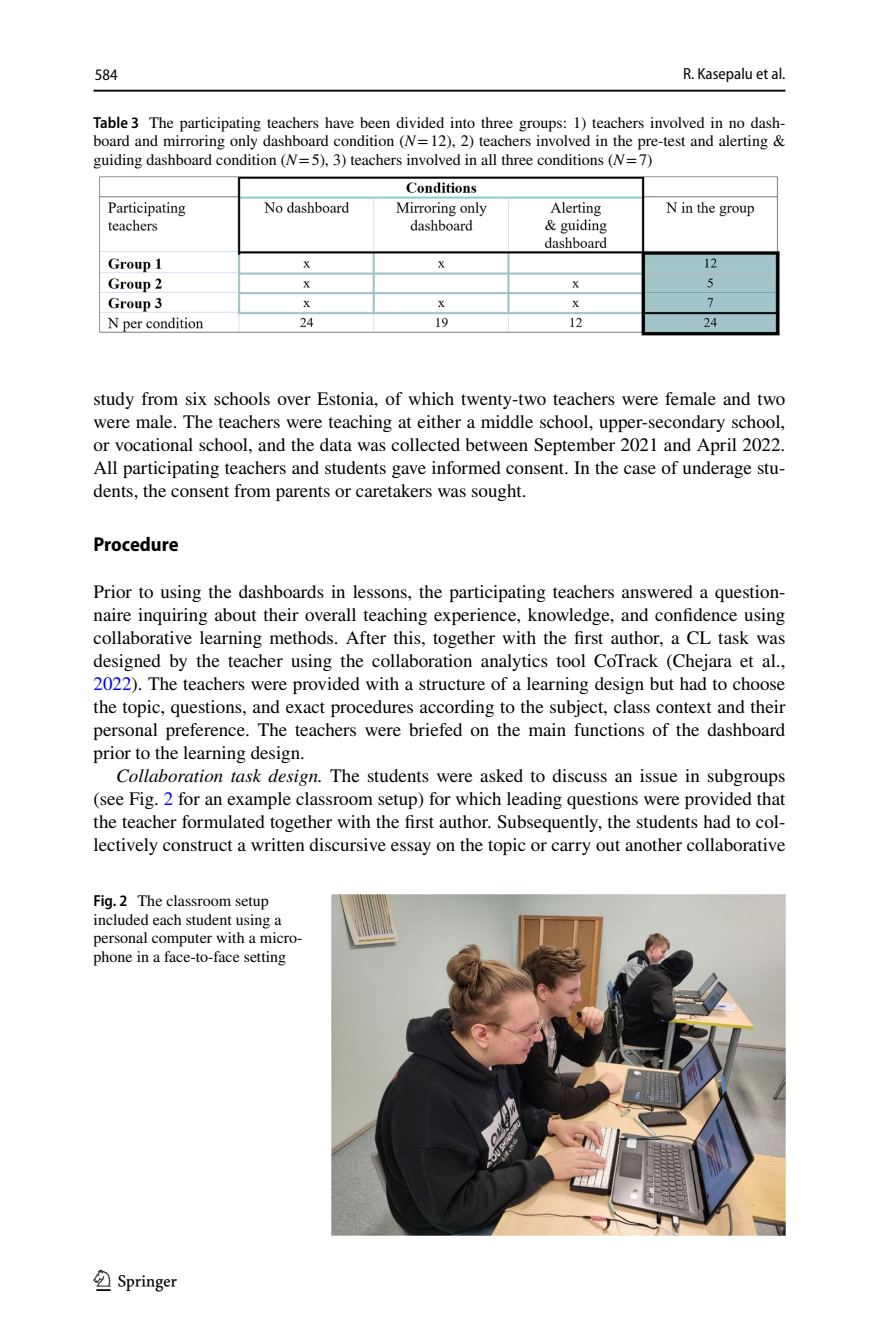
<style>
.page{position:relative;width:879px;height:1333px;background:#fff}
.page>*{position:absolute;margin:0;border:0;box-sizing:border-box;transform-origin:0 0}
.t1{font:30px "Springnew Regular 4";color:#000}
.t2{font:700 semi-condensed 20px "Myriad Pro";letter-spacing:-.005em;color:#000}
.t3{font:19px/23px "STIX";color:#000;text-align:justify}
.t4{font:16px/18.4px "STIX";color:#000;text-align:justify}
.t5{font:semi-condensed 16px "Myriad Pro";color:#000}
.s1{font-family:"Myriad Pro";font-weight:600;font-stretch:semi-condensed}
.s2{font-style:italic}
.s3{color:#00f}
</style>
<div class="page">
<hr style="left:94px;top:90px;width:691px;height:2px;background:#000">
<img style="left:99px;top:176px;width:681px;height:159px">
<img style="left:332px;top:894px;width:453px;height:341px">
<p class="t5" style="left:95px;top:66px;width:24px">584</p>
<p class="t5" style="left:683px;top:65px;width:104px">R. Kasepalu et al.</p>
<p class="t4" style="left:94px;top:114px;width:693px"><span class="s1">Table 3</span> The participating teachers have been divided into three groups: 1) teachers involved in no dash&shy;board and mirroring only dashboard condition (<span class="s2">N</span>=12), 2) teachers involved in the pre-test and alerting &amp; guiding dashboard condition (<span class="s2">N</span>=5), 3) teachers involved in all three conditions (<span class="s2">N</span>=7)</p>
<p class="t3" style="left:94px;top:388px;width:693px">study from six schools over Estonia, of which twenty-two teachers were female and two were male. The teachers were teaching at either a middle school, upper-secondary school, or vocational school, and the data was collected between September 2021 and April 2022.<br>All participating teachers and students gave informed consent. In the case of underage stu&shy;dents, the consent from parents or caretakers was sought.</p>
<p class="t2" style="left:94px;top:533px;width:87px">Procedure</p>
<p class="t3" style="left:94px;top:581px;width:693px">Prior to using the dashboards in lessons, the participating teachers answered a question&shy;naire inquiring about their overall teaching experience, knowledge, and confidence using collaborative learning methods. After this, together with the first author, a CL task was designed by the teacher using the collaboration analytics tool CoTrack (Chejara et al., <span class="s3">2022</span>). The teachers were provided with a structure of a learning design but had to choose the topic, questions, and exact procedures according to the subject, class context and their personal preference. The teachers were briefed on the main functions of the dashboard prior to the learning design.</p>
<p class="t3" style="left:94px;top:765px;width:693px;text-indent:23px"><span class="s2">Collaboration task design.</span> The students were asked to discuss an issue in subgroups (see Fig. <span class="s3">2</span> for an example classroom setup) for which leading questions were provided that the teacher formulated together with the first author. Subsequently, the students had to col&shy;lectively construct a written discursive essay on the topic or carry out another collaborative</p>
<p class="t4" style="left:94px;top:892px;width:210px;text-align:left"><span class="s1">Fig. 2</span> The classroom setup included each student using a personal computer with a micro&shy;phone in a face-to-face setting</p>
<h1 class="t1" style="left:96px;top:1269px;width:83px">1 3</h1>
</div>
